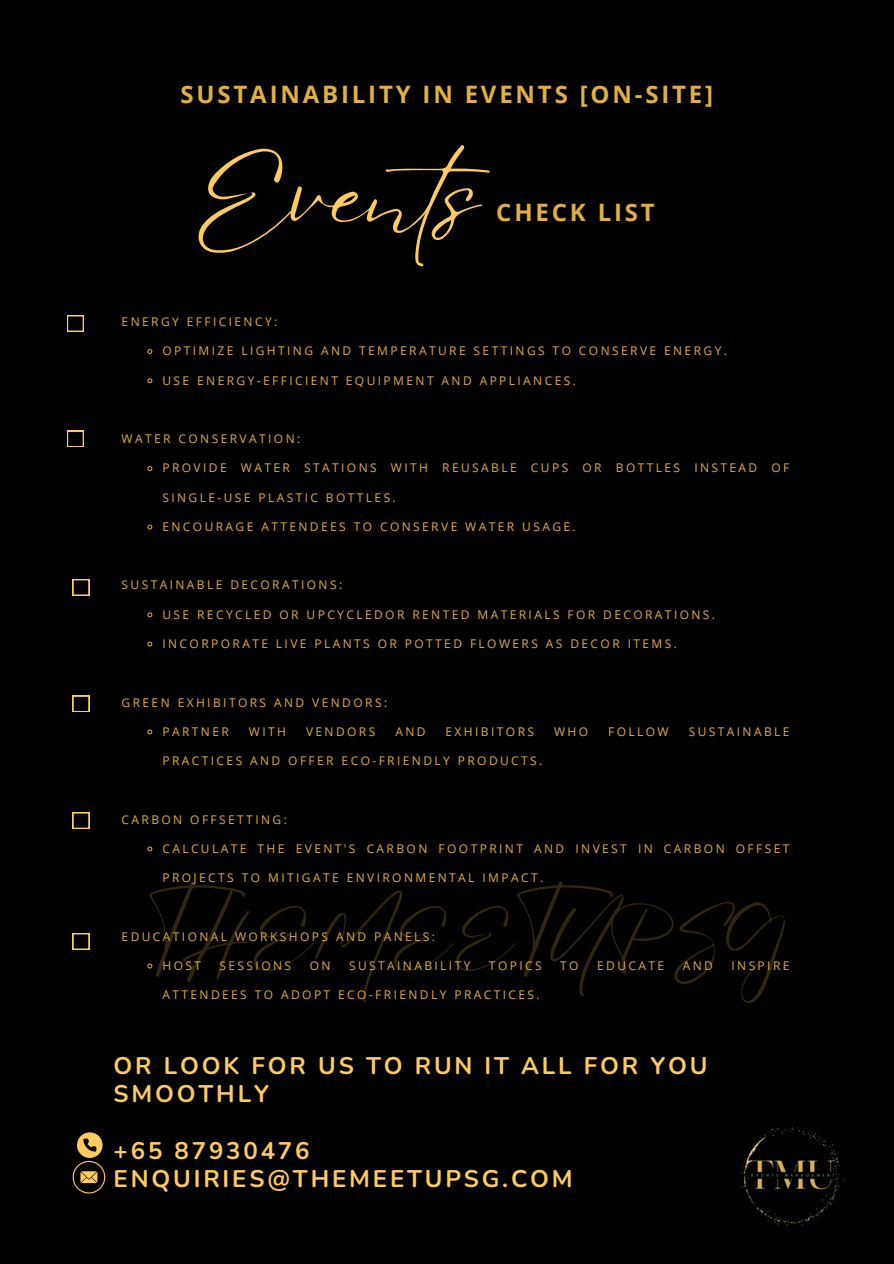
<style>
.page{position:relative;width:894px;height:1264px;background:#fff}
.page>*{position:absolute;margin:0;border:0;box-sizing:border-box;transform-origin:0 0}
.t1{font:108px "Eyesome Script";color:#fecb5e}
.t2{font:67.5px "Eyesome Script";color:#e0b043}
.t3{font:700 24px/28.2px "Nunito";letter-spacing:.115em;color:#fecb5e}
.t4{font:700 24px "Open Sans";letter-spacing:.115em;color:#e0b043}
.t5{font:12px "Open Sans";letter-spacing:.2em;color:#e0b043}
</style>
<div class="page">
<div style="left:0;top:0;width:893px;height:1263px;background:#000"></div>
<svg style="left:147px;top:349px;width:6px;height:5px"></svg>
<svg style="left:147px;top:378px;width:6px;height:6px"></svg>
<svg style="left:147px;top:466px;width:6px;height:5px"></svg>
<svg style="left:147px;top:524px;width:6px;height:6px"></svg>
<svg style="left:147px;top:612px;width:6px;height:6px"></svg>
<svg style="left:147px;top:641px;width:6px;height:6px"></svg>
<svg style="left:147px;top:729px;width:6px;height:6px"></svg>
<svg style="left:147px;top:846px;width:6px;height:6px"></svg>
<svg style="left:147px;top:963px;width:6px;height:6px"></svg>
<img style="left:741px;top:1127px;width:99px;height:98px">
<svg style="left:67px;top:315px;width:17px;height:16px"></svg>
<svg style="left:67px;top:431px;width:17px;height:15px"></svg>
<svg style="left:73px;top:579px;width:16px;height:16px"></svg>
<svg style="left:73px;top:695px;width:16px;height:16px"></svg>
<svg style="left:73px;top:812px;width:16px;height:16px"></svg>
<svg style="left:73px;top:933px;width:16px;height:16px"></svg>
<svg style="left:73px;top:1132px;width:32px;height:61px"></svg>
<p class="t4" style="left:180px;top:78px;width:534px">SUSTAINABILITY IN EVENTS [ON-SITE]</p>
<p class="t1" style="left:193px;top:123px;width:339px">Events</p>
<h4 class="t4" style="left:496px;top:195px;width:160px">CHECK LIST</h4>
<h3 class="t5" style="left:121px;top:313px;width:157px">ENERGY EFFICIENCY:</h3>
<h1 class="t5" style="left:162px;top:342px;width:566px">OPTIMIZE LIGHTING AND TEMPERATURE SETTINGS TO CONSERVE ENERGY.</h1>
<h3 class="t5" style="left:162px;top:372px;width:415px">USE ENERGY-EFFICIENT EQUIPMENT AND APPLIANCES.</h3>
<h4 class="t5" style="left:121px;top:430px;width:180px">WATER CONSERVATION:</h4>
<p class="t5" style="left:162px;top:459px;width:628px">PROVIDE WATER STATIONS WITH REUSABLE CUPS OR BOTTLES INSTEAD OF</p>
<p class="t5" style="left:162px;top:489px;width:235px">SINGLE-USE PLASTIC BOTTLES.</p>
<p class="t5" style="left:162px;top:518px;width:414px">ENCOURAGE ATTENDEES TO CONSERVE WATER USAGE.</p>
<h4 class="t5" style="left:121px;top:576px;width:222px">SUSTAINABLE DECORATIONS:</h4>
<p class="t5" style="left:162px;top:606px;width:554px">USE RECYCLED OR UPCYCLEDOR RENTED MATERIALS FOR DECORATIONS.</p>
<p class="t5" style="left:162px;top:635px;width:516px">INCORPORATE LIVE PLANTS OR POTTED FLOWERS AS DECOR ITEMS.</p>
<h4 class="t5" style="left:121px;top:693px;width:267px">GREEN EXHIBITORS AND VENDORS:</h4>
<p class="t5" style="left:162px;top:723px;width:68px">PARTNER</p>
<p class="t5" style="left:249px;top:723px;width:39px">WITH</p>
<p class="t5" style="left:306px;top:723px;width:71px">VENDORS</p>
<p class="t5" style="left:395px;top:723px;width:32px">AND</p>
<p class="t5" style="left:445px;top:723px;width:90px">EXHIBITORS</p>
<p class="t5" style="left:554px;top:723px;width:36px">WHO</p>
<p class="t5" style="left:608px;top:723px;width:62px">FOLLOW</p>
<p class="t5" style="left:688px;top:723px;width:102px">SUSTAINABLE</p>
<p class="t5" style="left:162px;top:752px;width:381px">PRACTICES AND OFFER ECO-FRIENDLY PRODUCTS.</p>
<p class="t5" style="left:121px;top:810px;width:167px">CARBON OFFSETTING:</p>
<h4 class="t5" style="left:162px;top:840px;width:628px">CALCULATE THE EVENT'S CARBON FOOTPRINT AND INVEST IN CARBON OFFSET</h4>
<h4 class="t5" style="left:162px;top:869px;width:382px">PROJECTS TO MITIGATE ENVIRONMENTAL IMPACT.</h4>
<h2 class="t2" style="left:146px;top:890px;width:639px">THEMEETUPSG</h2>
<p class="t5" style="left:121px;top:927px;width:315px">EDUCATIONAL WORKSHOPS AND PANELS:</p>
<h4 class="t5" style="left:162px;top:957px;width:40px">HOST</h4>
<h4 class="t5" style="left:219px;top:957px;width:73px">SESSIONS</h4>
<h4 class="t5" style="left:309px;top:957px;width:22px">ON</h4>
<h4 class="t5" style="left:349px;top:957px;width:123px">SUSTAINABILITY</h4>
<h4 class="t5" style="left:489px;top:957px;width:54px">TOPICS</h4>
<h4 class="t5" style="left:560px;top:957px;width:20px">TO</h4>
<h4 class="t5" style="left:597px;top:957px;width:68px">EDUCATE</h4>
<h4 class="t5" style="left:682px;top:957px;width:32px">AND</h4>
<h4 class="t5" style="left:731px;top:957px;width:60px">INSPIRE</h4>
<h4 class="t5" style="left:162px;top:986px;width:379px">ATTENDEES TO ADOPT ECO-FRIENDLY PRACTICES.</h4>
<h2 class="t3" style="left:114px;top:1052px;width:595px">OR LOOK FOR US TO RUN IT ALL FOR YOU<br>SMOOTHLY</h2>
<h3 class="t3" style="left:114px;top:1136px;width:460px">+65 87930476<br>ENQUIRIES@THEMEETUPSG.COM</h3>
</div>
